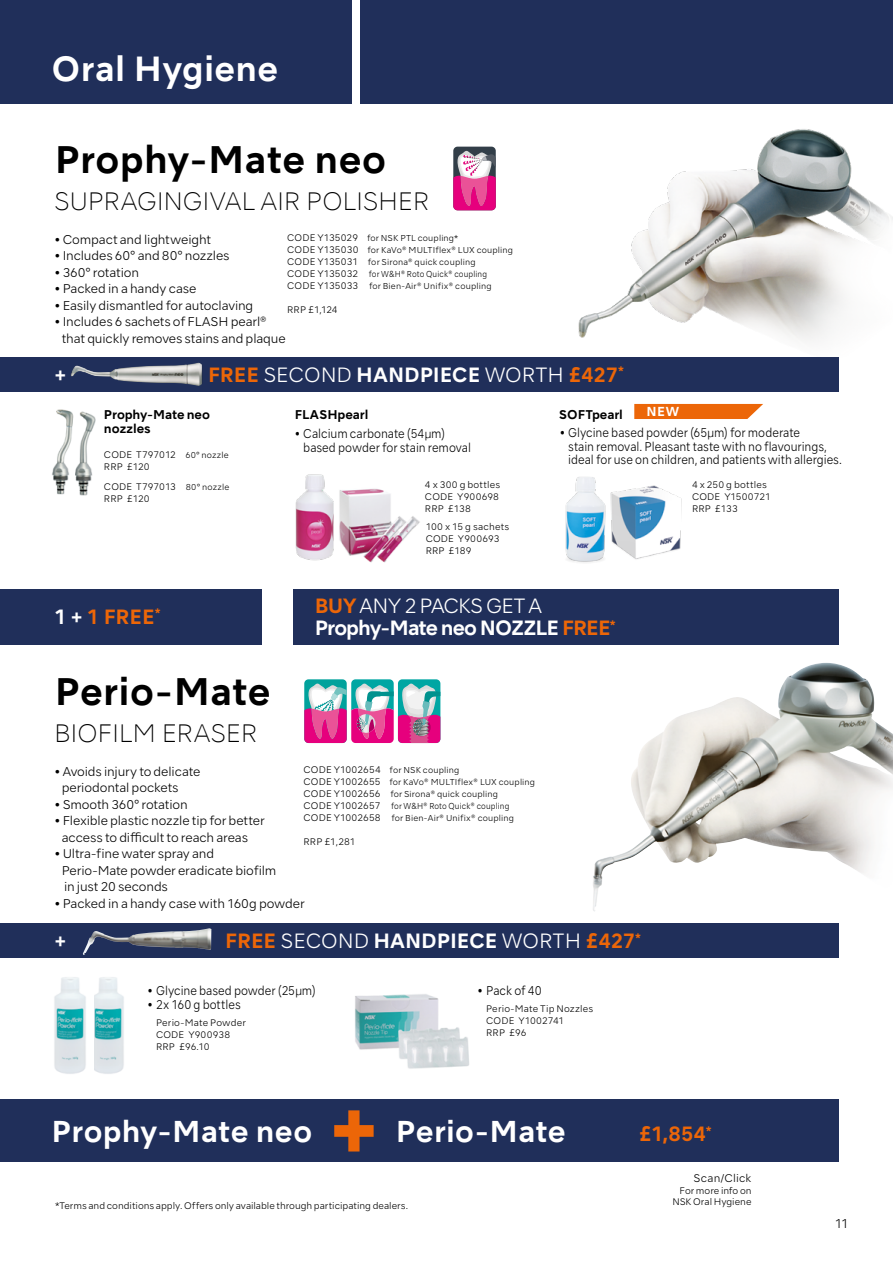
<style>
.page{position:relative;width:893px;height:1263px;background:#fff}
.page>*{position:absolute;margin:0;border:0;box-sizing:border-box;transform-origin:0 0}
.t1{font:700 36.3px "NSKTSRE";letter-spacing:.01em;color:#000}
.t2{font:700 33px "NSKTSRE";letter-spacing:.01em;color:#fff}
.t3{font:700 28.5px "NSKTSRE";letter-spacing:.01em;color:#fff}
.t4{font:200 24px "NSKTSRE";letter-spacing:-.01em;color:#000}
.t5{font:300 19.5px "NSKTSRE";letter-spacing:-.01em;color:#fff}
.t6{font:700 19.5px/22.5px "NSKTSRE";letter-spacing:-.045em;color:#fff}
.t7{font:700 19.5px "NSKTSRE";letter-spacing:-.005em;color:#ec6608}
.t8{font:700 12.3px "NSKTSRE";color:#fff}
.t9{font:300 12px/16.5px "NSKTSRE";letter-spacing:-.01em;color:#000}
.t10{font:300 12px/13.5px "NSKTSRE";letter-spacing:-.01em;color:#000;scale:.9 1}
.t11{font:700 12px/14.2px "NSKTSRE";letter-spacing:-.01em;color:#000}
.t12{font:300 10.5px "NSKTSRE";letter-spacing:.015em;color:#000}
.t13{font:300 9px/12px "NSKTSRE";letter-spacing:.01em;color:#000}
.t14{font:300 8.1px/12px "NSKTSRE";letter-spacing:.015em;color:#000}
.s1{font-size:9px}
.s2{font-weight:700;color:#ec6608}
.s3{font-weight:700}
.s4{font-family:"Helvetica"}
.s5{font-size:8.1px}
.s6{color:#fff}
.s7{color:#ec6608}
.s8{font-weight:300}
</style>
<div class="page">
<div style="left:0;top:0;width:893px;height:104px;background:#202f5a"></div>
<img style="left:75px;top:411px;width:21px;height:85px">
<img style="left:52px;top:409px;width:22px;height:86px">
<img style="left:355px;top:994px;width:114px;height:75px">
<img style="left:339px;top:488px;width:81px;height:75px">
<div style="left:0;top:923px;width:839px;height:34px;background:#202f5a"></div>
<img style="left:295px;top:474px;width:39px;height:87px">
<div style="left:0;top:1100px;width:839px;height:62px;background:#202f5a"></div>
<div style="left:0;top:357px;width:839px;height:34px;background:#202f5a"></div>
<img style="left:593px;top:665px;width:300px;height:246px">
<img style="left:94px;top:977px;width:30px;height:97px">
<img style="left:54px;top:977px;width:32px;height:97px">
<div style="left:0;top:589px;width:261px;height:55px;background:#202f5a"></div>
<div style="left:294px;top:589px;width:545px;height:55px;background:#202f5a"></div>
<svg style="left:334px;top:1110px;width:40px;height:41px"></svg>
<img style="left:578px;top:129px;width:315px;height:212px">
<img style="left:71px;top:363px;width:132px;height:23px">
<img style="left:83px;top:928px;width:126px;height:27px">
<svg style="left:304px;top:679px;width:136px;height:64px"></svg>
<svg style="left:453px;top:147px;width:43px;height:63px;background:#c35c95"></svg>
<div style="left:352px;top:0;width:7px;height:111px;background:#fff"></div>
<img style="left:614px;top:485px;width:68px;height:74px">
<img style="left:565px;top:477px;width:49px;height:86px">
<svg style="left:634px;top:404px;width:129px;height:15px;background:#ed6f17"></svg>
<h2 class="t2" style="left:52px;top:46px;width:228px">Oral Hygiene</h2>
<h1 class="t1" style="left:55px;top:135px;width:333px">Prophy-Mate neo</h1>
<h3 class="t4" style="left:54px;top:185px;width:377px">SUPRAGINGIVAL AIR POLISHER</h3>
<p class="t14" style="left:287px;top:232px;width:227px"><span class="s1">CODE Y135029</span> for NSK PTL coupling*<br><span class="s1">CODE Y135030</span> for KaVo® MULTIflex® LUX coupling <span class="s1">CODE Y135031</span> for Sirona® quick coupling<br><span class="s1">CODE Y135032</span> for W&amp;H® Roto Quick® coupling</p>
<p class="t13" style="left:287px;top:279px;width:73px">CODE Y135033</p>
<p class="t14" style="left:369px;top:280px;width:124px">for Bien-Air® Unifix® coupling</p>
<p class="t13" style="left:287px;top:303px;width:52px">RRP £1,124</p>
<p class="t9" style="left:55px;top:231px;width:158px">• Compact and lightweight</p>
<p class="t9" style="left:55px;top:247px;width:177px">• Includes 60° and 80° nozzles</p>
<p class="t9" style="left:55px;top:264px;width:86px">• 360° rotation</p>
<p class="t9" style="left:55px;top:280px;width:143px">• Packed in a handy case</p>
<p class="t9" style="left:55px;top:297px;width:200px">• Easily dismantled for autoclaving</p>
<p class="t9" style="left:62px;top:313px;width:226px;text-indent:-7px">• Includes 6 sachets of FLASH pearl® that quickly removes stains and plaque</p>
<h3 class="t6" style="left:55px;top:363px;width:13px">+</h3>
<h3 class="t5" style="left:208px;top:361px;width:417px"><span class="s2">FREE</span> SECOND <span class="s3">HANDPIECE</span> WORTH <span class="s2">£427</span><sup>*</sup></h3>
<p class="t11" style="left:104px;top:407px;width:107px">Prophy-Mate neo nozzles</p>
<p class="t11" style="left:295px;top:407px;width:75px">FLASHpearl</p>
<p class="t11" style="left:559px;top:407px;width:66px">SOFTpearl</p>
<p class="t8" style="left:647px;top:403px;width:34px">NEW</p>
<p class="t10" style="left:303px;top:427px;width:188px;text-indent:-9px"><span class="s3">•</span> Calcium carbonate (54<span class="s4">µ</span>m) based powder for stain removal</p>
<p class="t10" style="left:568px;top:426px;width:306px;text-indent:-9px"><span class="s3">•</span> Glycine based powder (65<span class="s4">µ</span>m) for moderate<br>stain removal. Pleasant taste with no flavourings, ideal for use on children, and patients with allergies.</p>
<p class="t13" style="left:104px;top:449px;width:126px">CODE T797012 <span class="s5">60° nozzle<br></span>RRP £120</p>
<p class="t13" style="left:104px;top:481px;width:127px">CODE T797013 <span class="s5">80° nozzle<br></span>RRP £120</p>
<h3 class="t7" style="left:54px;top:603px;width:108px"><span class="s6">1 +</span> 1 FREE<sup>*</sup></h3>
<h1 class="t1" style="left:55px;top:667px;width:217px">Perio-Mate</h1>
<h3 class="t4" style="left:54px;top:717px;width:205px">BIOFILM ERASER</h3>
<p class="t13" style="left:425px;top:478px;width:77px">4 x 300 g bottles<br>CODE Y900698<br>RRP £138</p>
<p class="t13" style="left:692px;top:478px;width:80px">4 x 250 g bottles<br>CODE Y1500721<br>RRP £133</p>
<p class="t13" style="left:426px;top:521px;width:85px">100 x 15 g sachets<br>CODE Y900693<br>RRP £189</p>
<h3 class="t6" style="left:315px;top:594px;width:303px"><span class="s7">BUY</span> <span class="s8">ANY 2 PACKS GET A<br></span>Prophy-Mate neo NOZZLE <span class="s7">FREE</span><sup>*</sup></h3>
<p class="t9" style="left:62px;top:763px;width:140px;text-indent:-7px">• Avoids injury to delicate periodontal pockets</p>
<p class="t9" style="left:55px;top:796px;width:135px">• Smooth 360° rotation</p>
<p class="t9" style="left:62px;top:812px;width:205px;text-indent:-7px">• Flexible plastic nozzle tip for better access to difficult to reach areas</p>
<p class="t9" style="left:62px;top:845px;width:216px;text-indent:-7px">• Ultra-fine water spray and<br>Perio-Mate powder eradicate biofilm in just 20 seconds</p>
<p class="t9" style="left:55px;top:895px;width:252px">• Packed in a handy case with 160g powder</p>
<p class="t14" style="left:303px;top:764px;width:233px"><span class="s1">CODE Y1002654</span> for NSK coupling<br><span class="s1">CODE Y1002655</span> for KaVo® MULTIflex® LUX coupling <span class="s1">CODE Y1002656</span> for Sirona® quick coupling<br><span class="s1">CODE Y1002657</span> for W&amp;H® Roto Quick® coupling</p>
<p class="t13" style="left:303px;top:812px;width:79px">CODE Y1002658</p>
<p class="t14" style="left:391px;top:812px;width:124px">for Bien-Air® Unifix® coupling</p>
<p class="t13" style="left:303px;top:836px;width:54px">RRP £1,281</p>
<h3 class="t6" style="left:55px;top:929px;width:13px">+</h3>
<h3 class="t5" style="left:225px;top:928px;width:417px"><span class="s2">FREE</span> SECOND <span class="s3">HANDPIECE</span> WORTH <span class="s2">£427</span><sup>*</sup></h3>
<p class="t10" style="left:148px;top:984px;width:188px"><span class="s3">•</span> Glycine based powder (25<span class="s4">µ</span>m)</p>
<p class="t10" style="left:148px;top:997px;width:105px"><span class="s3">•</span> 2x 160 g bottles</p>
<p class="t13" style="left:156px;top:1016px;width:91px">Perio-Mate Powder<br>CODE Y900938<br>RRP £96.10</p>
<p class="t10" style="left:478px;top:984px;width:73px"><span class="s3">•</span> Pack of 40</p>
<p class="t13" style="left:486px;top:1003px;width:109px">Perio-Mate Tip Nozzles<br>CODE Y1002741<br>RRP £96</p>
<h3 class="t3" style="left:52px;top:1111px;width:262px">Prophy-Mate neo</h3>
<h3 class="t3" style="left:396px;top:1111px;width:171px">Perio-Mate</h3>
<h3 class="t7" style="left:639px;top:1121px;width:74px">£1,854<sup>*</sup></h3>
<p class="t13" style="left:55px;top:1199px;width:354px">*Terms and conditions apply. Offers only available through participating dealers.</p>
<p class="t12" style="left:694px;top:1170px;width:59px">Scan/Click</p>
<p class="t13" style="left:672px;top:1185px;width:81px;line-height:10.8px;text-align:right">For more info on<br>NSK Oral Hygiene</p>
<p class="t9" style="left:835px;top:1215px;width:16px">11</p>
</div>
